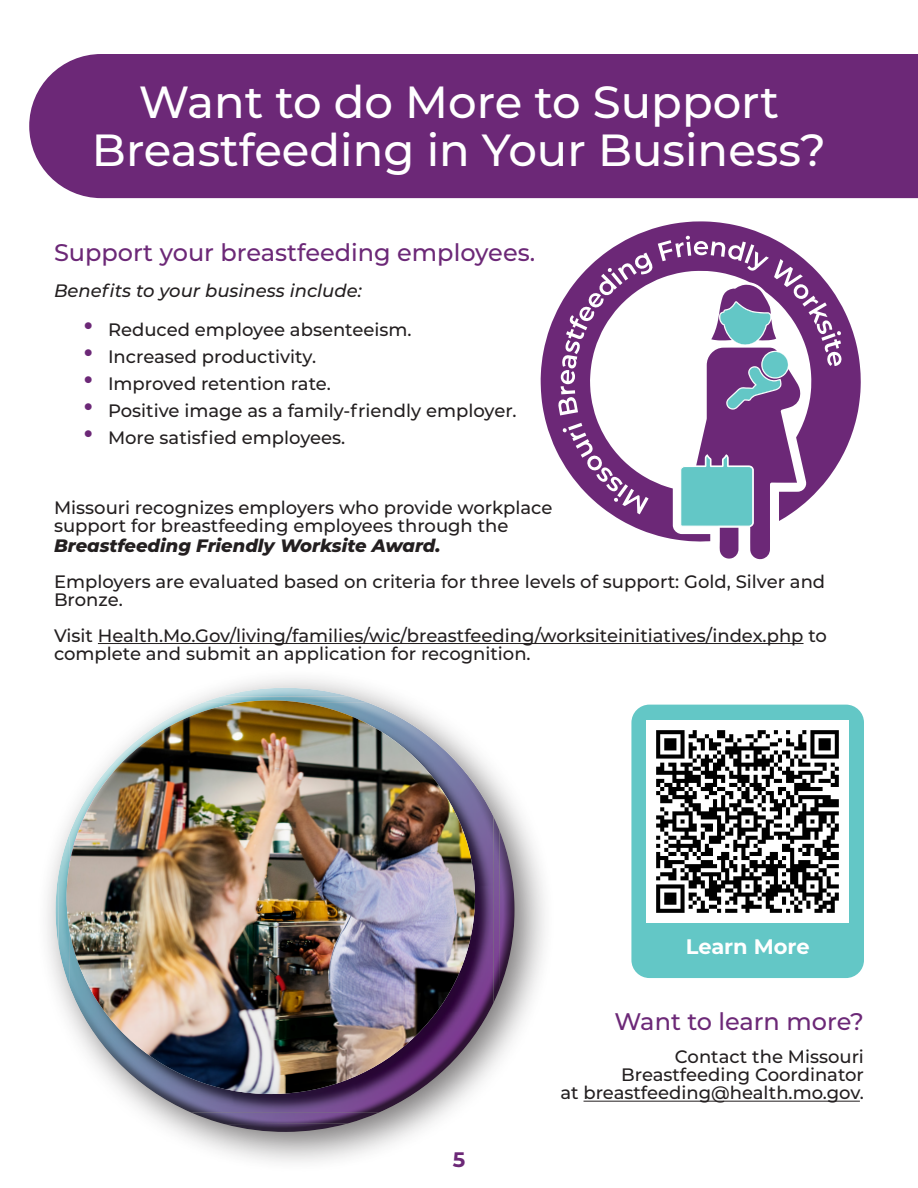
<style>
.page{position:relative;width:918px;height:1188px;background:#fff}
.page>*{position:absolute;margin:0;border:0;box-sizing:border-box;transform-origin:0 0}
.t1{font:500 45px/48px "Montserrat";color:#fff;text-align:center}
.t2{font:500 24px "Montserrat";color:#6c2877}
.t3{font:700 21px "Montserrat";letter-spacing:-.005em;color:#fff}
.t4{font:700 21px "Montserrat";color:#6c2877}
.t5{font:500 18px/18px "Montserrat";color:#231f20}
.t6{font:italic 500 18px "Montserrat";color:#231f20}
.s1{font-size:37.5px;color:#6c2877}
.s2{font-weight:800;font-style:italic}
</style>
<div class="page">
<div style="left:29px;top:54px;width:889px;height:144px;background:#6c2877"></div>
<svg style="left:540px;top:221px;width:321px;height:236px"></svg>
<svg style="left:558px;top:236px;width:284px;height:324px"></svg>
<hr style="left:98px;top:643px;width:706px;height:1px;background:#231f20">
<hr style="left:584px;top:1101px;width:276px;height:1px;background:#231f20">
<div style="left:631px;top:705px;width:233px;height:273px;background:#63c7c6;border-radius:18px"></div>
<img style="left:647px;top:720px;width:202px;height:202px">
<div style="left:36px;top:668px;width:519px;height:505px;background:#231f20;opacity:.6"></div>
<img style="left:63px;top:760px;width:454px;height:375px">
<img style="left:52px;top:685px;width:438px;height:333px">
<h2 class="t1" style="left:92px;top:76px;width:736px">Want to do More to Support<br>Breastfeeding in Your Business?</h2>
<h3 class="t2" style="left:54px;top:236px;width:483px">Support your breastfeeding employees.</h3>
<p class="t6" style="left:54px;top:278px;width:309px">Benefits to your business include:</p>
<p class="t5" style="left:82px;top:320px;width:331px"><span class="s1">•</span> Reduced employee absenteeism.</p>
<p class="t5" style="left:82px;top:347px;width:235px"><span class="s1">•</span> Increased productivity.</p>
<p class="t5" style="left:82px;top:374px;width:250px"><span class="s1">•</span> Improved retention rate.</p>
<p class="t5" style="left:82px;top:401px;width:436px"><span class="s1">•</span> Positive image as a family-friendly employer.</p>
<p class="t5" style="left:82px;top:428px;width:264px"><span class="s1">•</span> More satisfied employees.</p>
<p class="t5" style="left:54px;top:498px;width:500px;line-height:18.8px">Missouri recognizes employers who provide workplace support for breastfeeding employees through the<br><span class="s2">Breastfeeding Friendly Worksite Award.</span></p>
<p class="t5" style="left:54px;top:572px;width:773px">Employers are evaluated based on criteria for three levels of support: Gold, Silver and<br>Bronze.</p>
<p class="t5" style="left:54px;top:626px;width:774px">Visit Health.Mo.Gov/living/families/wic/breastfeeding/worksiteinitiatives/index.php to complete and submit an application for recognition.</p>
<p class="t3" style="left:686px;top:931px;width:125px">Learn More</p>
<p class="t4" style="left:453px;top:1144px;width:14px">5</p>
<h3 class="t2" style="left:615px;top:1005px;width:251px">Want to learn more?</h3>
<p class="t5" style="left:561px;top:1047px;width:305px;text-align:right">Contact the Missouri<br>Breastfeeding Coordinator<br>at breastfeeding@health.mo.gov.</p>
</div>
